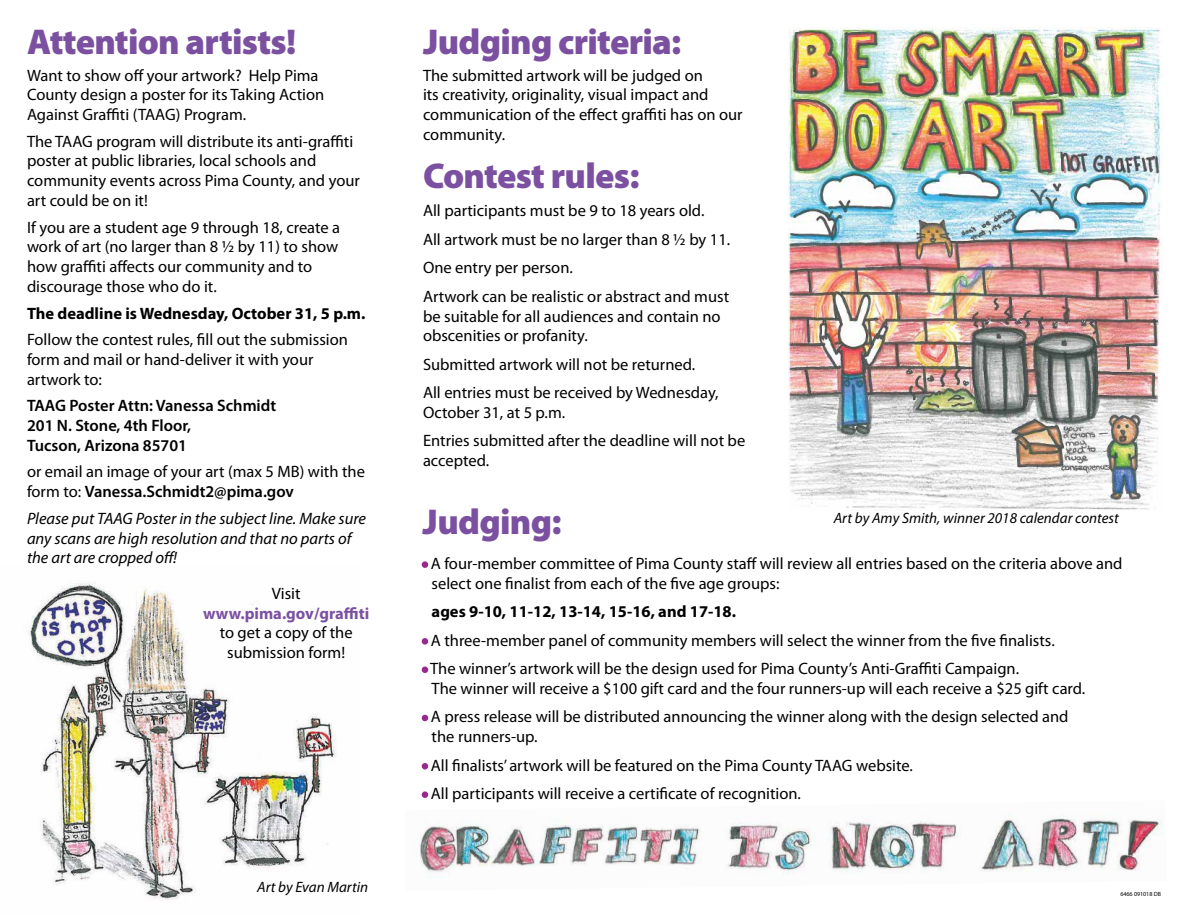
<style>
.page{position:relative;width:1188px;height:918px;background:#fff}
.page>*{position:absolute;margin:0;border:0;box-sizing:border-box;transform-origin:0 0}
.t1{font:900 36px "Myriad Pro";letter-spacing:-.02em;color:#7b50a0}
.t2{font:16.5px/19.8px "Myriad Pro";color:#000}
.t3{font:italic 16.5px/19.8px "Myriad Pro";color:#000}
.t4{font:700 16.5px "Myriad Pro";color:#000}
.t5{font:600 16.5px/19.8px "Myriad Pro";color:#000}
.t6{font:700 16.5px "Myriad Pro";color:#7b50a0}
.t7{font:italic 15px "Myriad Pro";color:#000}
.t8{font:6px "Myriad Pro";color:#000}
.s1{font-weight:600}
.s2{color:#982890}
</style>
<div class="page">
<div style="left:422px;top:561px;width:6px;height:7px;border:3px solid #982890;border-radius:50%"></div>
<div style="left:422px;top:638px;width:6px;height:7px;border:3px solid #982890;border-radius:50%"></div>
<svg style="left:422px;top:667px;width:6px;height:6px"></svg>
<svg style="left:422px;top:715px;width:6px;height:6px"></svg>
<svg style="left:422px;top:763px;width:6px;height:6px"></svg>
<div style="left:422px;top:791px;width:6px;height:7px;border:3px solid #982890;border-radius:50%"></div>
<img style="left:789px;top:27px;width:372px;height:483px">
<img style="left:27px;top:583px;width:310px;height:317px">
<img style="left:420px;top:814px;width:743px;height:64px">
<h1 class="t1" style="left:27px;top:21px;width:271px">Attention artists!</h1>
<p class="t2" style="left:27px;top:65px;width:299px">Want to show off your artwork? Help Pima<br>County design a poster for its Taking Action<br>Against Graffiti (TAAG) Program.</p>
<p class="t2" style="left:27px;top:131px;width:334px">The TAAG program will distribute its anti-graffiti poster at public libraries, local schools and community events across Pima County, and your art could be on it!</p>
<p class="t2" style="left:27px;top:217px;width:315px">If you are a student age 9 through 18, create a work of art (no larger than 8 ½ by 11) to show how graffiti affects our community and to discourage those who do it.</p>
<p class="t4" style="left:27px;top:302px;width:340px">The deadline is Wednesday, October 31, 5 p.m.</p>
<p class="t2" style="left:27px;top:329px;width:323px">Follow the contest rules, fill out the submission form and mail or hand-deliver it with your artwork to:</p>
<p class="t5" style="left:27px;top:395px;width:251px">TAAG Poster Attn: Vanessa Schmidt<br>201 N. Stone, 4th Floor,<br>Tucson, Arizona 85701</p>
<p class="t2" style="left:27px;top:462px;width:339px">or email an image of your art (max 5 MB) with the form to: <span class="s1">Vanessa.Schmidt2@pima.gov</span></p>
<p class="t3" style="left:27px;top:508px;width:341px">Please put TAAG Poster in the subject line. Make sure any scans are high resolution and that no parts of the art are cropped off!</p>
<h1 class="t1" style="left:423px;top:501px;width:141px">Judging:</h1>
<h1 class="t1" style="left:423px;top:21px;width:260px">Judging criteria:</h1>
<p class="t2" style="left:423px;top:65px;width:321px">The submitted artwork will be judged on<br>its creativity, originality, visual impact and communication of the effect graffiti has on our community.</p>
<h1 class="t1" style="left:423px;top:155px;width:218px">Contest rules:</h1>
<p class="t2" style="left:423px;top:196px;width:309px;line-height:28.5px">All participants must be 9 to 18 years old.<br>All artwork must be no larger than 8 ½ by 11.<br>One entry per person.<br>Artwork can be realistic or abstract and must</p>
<p class="t2" style="left:423px;top:306px;width:299px">be suitable for all audiences and contain no obscenities or profanity.</p>
<p class="t2" style="left:423px;top:350px;width:297px;line-height:28.5px">Submitted artwork will not be returned.<br>All entries must be received by Wednesday,</p>
<p class="t2" style="left:423px;top:398px;width:324px;line-height:28.5px">October 31, at 5 p.m.<br>Entries submitted after the deadline will not be</p>
<p class="t2" style="left:423px;top:451px;width:68px">accepted.</p>
<p class="t7" style="left:834px;top:509px;width:287px">Art by Amy Smith, winner 2018 calendar contest</p>
<p class="t2" style="left:432px;top:553px;width:692px;text-indent:-9px"><span class="s2">•</span> A four-member committee of Pima County staff will review all entries based on the criteria above and select one finalist from each of the five age groups:</p>
<p class="t4" style="left:432px;top:601px;width:306px">ages 9-10, 11-12, 13-14, 15-16, and 17-18.</p>
<p class="t2" style="left:423px;top:630px;width:634px"><span class="s2">•</span> A three-member panel of community members will select the winner from the five finalists.</p>
<p class="t2" style="left:432px;top:658px;width:655px;text-indent:-9px"><span class="s2">•</span> The winner’s artwork will be the design used for Pima County’s Anti-Graffiti Campaign.<br>The winner will receive a $100 gift card and the four runners-up will each receive a $25 gift card.</p>
<p class="t2" style="left:432px;top:707px;width:638px;text-indent:-9px"><span class="s2">•</span> A press release will be distributed announcing the winner along with the design selected and the runners-up.</p>
<p class="t2" style="left:423px;top:755px;width:492px"><span class="s2">•</span> All finalists’ artwork will be featured on the Pima County TAAG website.</p>
<p class="t2" style="left:423px;top:783px;width:380px"><span class="s2">•</span> All participants will receive a certificate of recognition.</p>
<p class="t2" style="left:272px;top:583px;width:30px">Visit</p>
<p class="t6" style="left:203px;top:602px;width:168px">www.pima.gov/graffiti</p>
<p class="t2" style="left:220px;top:623px;width:134px;text-align:center">to get a copy of the submission form!</p>
<p class="t7" style="left:257px;top:878px;width:113px">Art by Evan Martin</p>
<p class="t8" style="left:1120px;top:890px;width:42px">6466 091018 DB</p>
</div>
